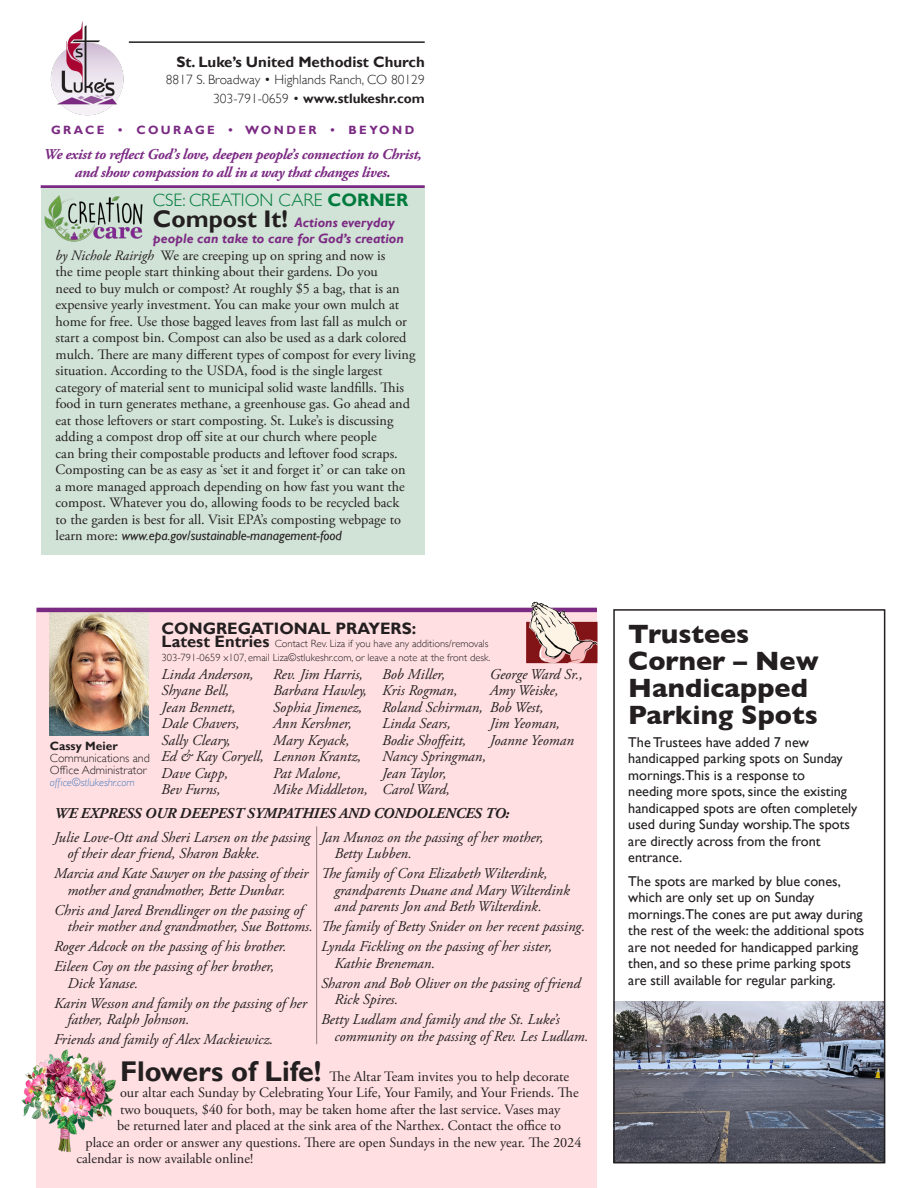
<style>
.page{position:relative;width:918px;height:1188px;background:#fff}
.page>*{position:absolute;margin:0;border:0;box-sizing:border-box;transform-origin:0 0}
.Paragraph_Style_2{font:700 27px/27px "Gill Sans";color:#231f20}
.Paragraph_Style_2-2{font:300 18px "Gill Sans";color:#007b3d}
.t1{font:700 16.5px "Gill Sans";color:#231f20}
.t2{font:italic 15px/16.5px "Adobe Garamond Pro";color:#231f20}
.t3{font:italic 700 15px/18px "Adobe Garamond Pro";letter-spacing:-.02em;color:#7b2a83;text-align:center}
.t4{font:italic 700 15px "Adobe Garamond Pro";letter-spacing:-.01em;color:#231f20}
.t5{font:700 15px "Gill Sans";color:#231f20}
.Paragraph_Style_2-3{font:14.25px/16.5px "Adobe Garamond Pro";color:#231f20}
.Paragraph_Style_2-4{font:14.25px/16.5px "Gill Sans";color:#231f20}
.Paragraph_Style_2-5{font:italic 700 13.5px/16.5px "Gill Sans";color:#7b2a83}
.Paragraph_Style_2-6{font:italic 13.5px "Gill Sans";color:#231f20}
.t6{font:300 13.5px "Gill Sans";color:#231f20}
.t7{font:700 13.5px "Gill Sans";color:#231f20}
.t8{font:300 12px/12px "Gill Sans";color:#231f20}
.t9{font:700 12px "Gill Sans";letter-spacing:.2em;color:#7b2a83}
.t10{font:700 12px "Gill Sans";color:#231f20}
.t11{font:italic 300 11.25px "Gill Sans";letter-spacing:-.01em;color:#4f81c2}
.t12{font:300 10.5px/13.5px "Gill Sans";color:#231f20}
.s1{font-weight:300}
.s2{font-weight:700}
.s3{font-style:normal;font-size:24px;color:#231f20}
.s4{font-style:italic}
.s5{font-family:"Adobe Garamond Pro";font-style:normal;font-size:14.25px}
.s6{font-weight:700;font-size:16.5px}
.s7{font-family:"Gill Sans";font-weight:700;font-size:28.5px}
</style>
<div class="page">
<img style="left:616px;top:1002px;width:266px;height:158px">
<div style="left:37px;top:610px;width:560px;height:578px;background:#ffdfe2"></div>
<hr style="left:129px;top:41px;width:296px;height:2px;background:#231f20">
<div style="left:36px;top:7px;width:102px;height:123px;background:#fff"></div>
<img style="left:50px;top:21px;width:74px;height:95px">
<hr style="left:41px;top:185px;width:384px;height:3px;background:#7b2a83">
<img style="left:21px;top:1047px;width:95px;height:107px">
<img style="left:50px;top:612px;width:98px;height:123px">
<hr style="left:37px;top:608px;width:560px;height:4px;background:#7b2a83">
<img style="left:526px;top:602px;width:72px;height:61px">
<div style="left:613px;top:609px;width:272px;height:554px;border:2px solid #231f20"></div>
<div style="left:41px;top:188px;width:384px;height:367px;background:#d1e2d6"></div>
<img style="left:44px;top:195px;width:99px;height:47px">
<hr style="left:316px;top:826px;width:1px;height:218px;background:#231f20">
<p class="t5" style="left:177px;top:53px;width:250px">St. Luke’s United Methodist Church</p>
<p class="t6" style="left:166px;top:68px;width:260px">8817 S. Broadway • Highlands Ranch, CO 80129</p>
<p class="t7" style="left:213px;top:91px;width:213px"><span class="s1">303-791-0659 •</span> www.stlukeshr.com</p>
<p class="t9" style="left:51px;top:123px;width:365px">GRACE • COURAGE • WONDER • BEYOND</p>
<p class="t3" style="left:44px;top:145px;width:380px">We exist to reflect God’s love, deepen people’s connection to Christ, and show compassion to all in a way that changes lives.</p>
<p class="Paragraph_Style_2-2" style="left:153px;top:186px;width:257px">CSE: CREATION CARE <span class="s2">CORNER</span></p>
<p class="Paragraph_Style_2-5" style="left:153px;top:214px;width:253px"><span class="s3">Compost It!</span> Actions everyday people can take to care for God’s creation</p>
<p class="Paragraph_Style_2-3" style="left:56px;top:247px;width:361px"><span class="s4">by Nichole Rairigh</span> We are creeping up on spring and now is<br>the time people start thinking about their gardens. Do you<br>need to buy mulch or compost? At roughly $5 a bag, that is an expensive yearly investment. You can make your own mulch at home for free. Use those bagged leaves from last fall as mulch or start a compost bin. Compost can also be used as a dark colored mulch. There are many different types of compost for every living situation. According to the USDA, food is the single largest category of material sent to municipal solid waste landfills. This food in turn generates methane, a greenhouse gas. Go ahead and eat those leftovers or start composting. St. Luke’s is discussing adding a compost drop off site at our church where people<br>can bring their compostable products and leftover food scraps.<br>Composting can be as easy as ‘set it and forget it’ or can take on<br>a more managed approach depending on how fast you want the compost. Whatever you do, allowing foods to be recycled back<br>to the garden is best for all. Visit EPA’s composting webpage to</p>
<p class="Paragraph_Style_2-6" style="left:56px;top:528px;width:288px"><span class="s5">learn more:</span> www.epa.gov/sustainable-management-food</p>
<p class="t10" style="left:50px;top:739px;width:69px">Cassy Meier</p>
<p class="t8" style="left:50px;top:751px;width:102px">Communications and<br>Office Administrator</p>
<p class="t11" style="left:50px;top:776px;width:86px">office©stlukeshr.com</p>
<p class="t1" style="left:162px;top:618px;width:256px">CONGREGATIONAL PRAYERS:</p>
<p class="t12" style="left:162px;top:637px;width:331px"><span class="s6">Latest Entries</span> Contact Rev. Liza if you have any additions/removals<br>303-791-0659 x107, email Liza©stlukeshr.com, or leave a note at the front desk.</p>
<p class="t2" style="left:162px;top:666px;width:94px">Linda Anderson,<br>Shyane Bell,<br>Jean Bennett,</p>
<p class="t2" style="left:162px;top:715px;width:80px">Dale Chavers,<br>Sally Cleary,</p>
<p class="t2" style="left:161px;top:748px;width:104px">Ed &amp; Kay Coryell,</p>
<p class="t2" style="left:161px;top:765px;width:68px">Dave Cupp,</p>
<p class="t2" style="left:161px;top:781px;width:61px">Bev Furns,</p>
<p class="t2" style="left:273px;top:666px;width:91px">Rev. Jim Harris,</p>
<p class="t2" style="left:273px;top:682px;width:95px">Barbara Hawley,</p>
<p class="t2" style="left:273px;top:699px;width:91px">Sophia Jimenez,<br>Ann Kershner,<br>Mary Keyack,<br>Lennon Krantz,</p>
<p class="t2" style="left:273px;top:765px;width:96px">Pat Malone,<br>Mike Middleton,</p>
<p class="t2" style="left:382px;top:666px;width:77px">Bob Miller,<br>Kris Rogman,</p>
<p class="t2" style="left:382px;top:699px;width:106px">Roland Schirman,<br>Linda Sears,<br>Bodie Shoffeitt,<br>Nancy Springman,<br>Jean Taylor,<br>Carol Ward,</p>
<p class="t2" style="left:490px;top:666px;width:95px">George Ward Sr.,<br>Amy Weiske,<br>Bob West,<br>Jim Yeoman,<br>Joanne Yeoman</p>
<p class="t4" style="left:54px;top:804px;width:457px">WE EXPRESS OUR DEEPEST SYMPATHIES AND CONDOLENCES TO:</p>
<p class="t2" style="left:68px;top:829px;width:244px;text-indent:-14px">Julie Love-Ott and Sheri Larsen on the passing of their dear friend, Sharon Bakke.</p>
<p class="t2" style="left:68px;top:866px;width:242px;text-indent:-14px">Marcia and Kate Sawyer on the passing of their mother and grandmother, Bette Dunbar.</p>
<p class="t2" style="left:68px;top:902px;width:247px;text-indent:-14px">Chris and Jared Brendlinger on the passing of their mother and grandmother, Sue Bottoms.</p>
<p class="t2" style="left:54px;top:939px;width:234px">Roger Adcock on the passing of his brother.</p>
<p class="t2" style="left:68px;top:959px;width:208px;text-indent:-14px">Eileen Coy on the passing of her brother,<br>Dick Yanase.</p>
<p class="t2" style="left:68px;top:995px;width:241px;text-indent:-14px">Karin Wesson and family on the passing of her father, Ralph Johnson.</p>
<p class="t2" style="left:54px;top:1032px;width:221px">Friends and family of Alex Mackiewicz.</p>
<p class="t2" style="left:334px;top:829px;width:211px;text-indent:-14px">Jan Munoz on the passing of her mother,<br>Betty Lubben.</p>
<p class="t2" style="left:334px;top:866px;width:237px;text-indent:-14px">The family of Cora Elizabeth Wilterdink, grandparents Duane and Mary Wilterdink and parents Jon and Beth Wilterdink.</p>
<p class="t2" style="left:321px;top:919px;width:266px">The family of Betty Snider on her recent passing.</p>
<p class="t2" style="left:334px;top:939px;width:219px;text-indent:-14px">Lynda Fickling on the passing of her sister,<br>Kathie Breneman.</p>
<p class="t2" style="left:334px;top:975px;width:247px;text-indent:-14px">Sharon and Bob Oliver on the passing of friend<br>Rick Spires.</p>
<p class="t2" style="left:334px;top:1012px;width:256px;text-indent:-14px">Betty Ludlam and family and the St. Luke’s community on the passing of Rev. Les Ludlam.</p>
<p class="Paragraph_Style_2-3" style="left:120px;top:1068px;width:451px"><span class="s7">Flowers of Life!</span> The Altar Team invites you to help decorate</p>
<p class="Paragraph_Style_2-3" style="left:120px;top:1085px;width:460px">our altar each Sunday by Celebrating Your Life, Your Family, and Your Friends. The</p>
<p class="Paragraph_Style_2-3" style="left:120px;top:1101px;width:442px">two bouquets, $40 for both, may be taken home after the last service. Vases may</p>
<p class="Paragraph_Style_2-3" style="left:117px;top:1118px;width:446px">be returned later and placed at the sink area of the Narthex. Contact the office to</p>
<p class="Paragraph_Style_2-3" style="left:86px;top:1134px;width:498px">place an order or answer any questions. There are open Sundays in the new year. The 2024</p>
<p class="Paragraph_Style_2-3" style="left:76px;top:1151px;width:178px">calendar is now available online!</p>
<p class="Paragraph_Style_2" style="left:628px;top:619px;width:192px">Trustees<br>Corner – New<br>Handicapped<br>Parking Spots</p>
<p class="Paragraph_Style_2-4" style="left:628px;top:734px;width:231px">The Trustees have added 7 new handicapped parking spots on Sunday mornings.This is a response to<br>needing more spots, since the existing handicapped spots are often completely used during Sunday worship.The spots are directly across from the front entrance.</p>
<p class="Paragraph_Style_2-4" style="left:628px;top:872px;width:238px">The spots are marked by blue cones, which are only set up on Sunday mornings.The cones are put away during the rest of the week: the additional spots are not needed for handicapped parking then, and so these prime parking spots are still available for regular parking.</p>
</div>
